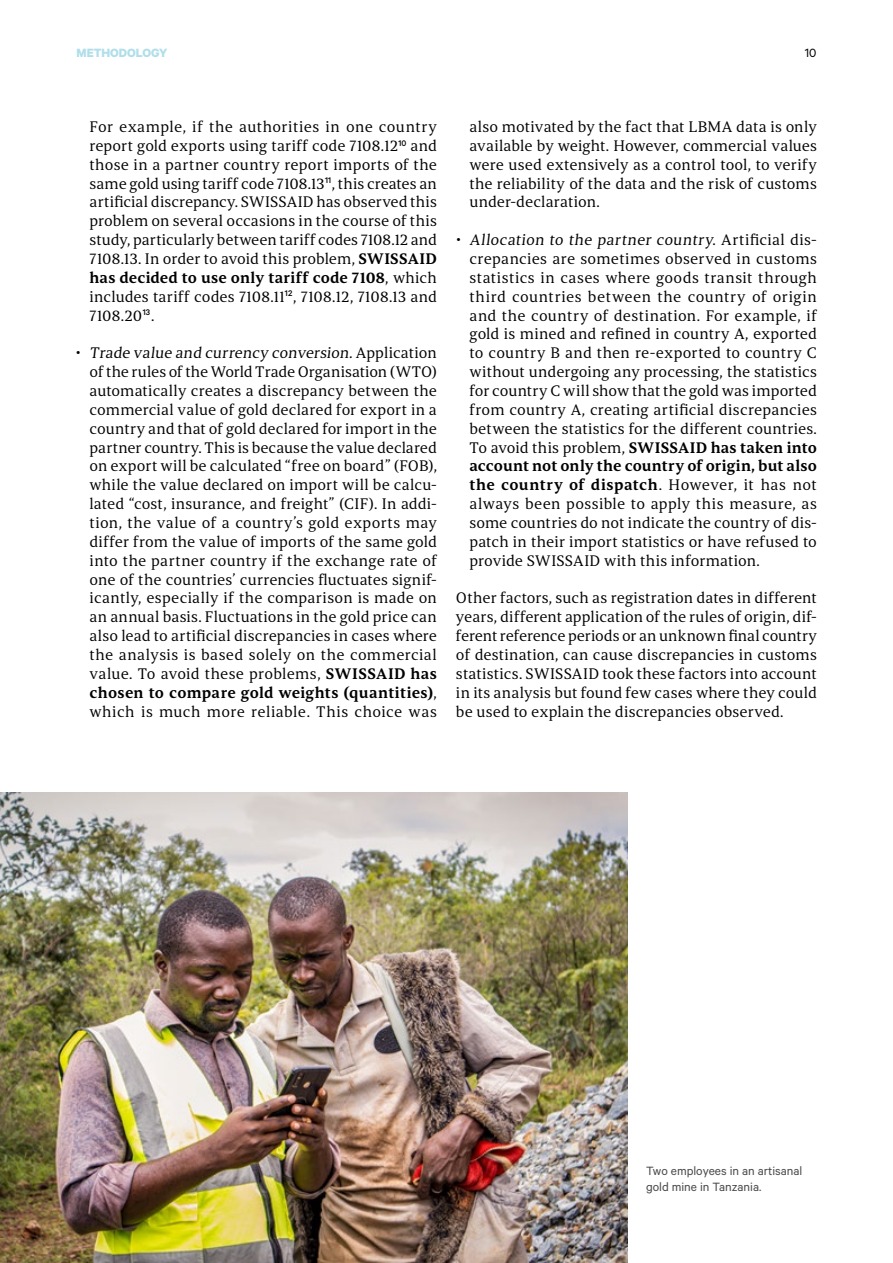
<style>
.page{position:relative;width:893px;height:1263px;background:#fff}
.page>*{position:absolute;margin:0;border:0;box-sizing:border-box;transform-origin:0 0}
.t1{font:15.75px/18.9px "Torrent";letter-spacing:.01em;color:#000;text-align:justify}
.t2{font:13.5px/16.2px "Calibre";color:#494948}
.t3{font:700 13.5px "Calibre";color:#b0deeb}
.t4{font:13.5px "Calibre";color:#000}
.s1{font-weight:600}
</style>
<div class="page">
<img style="left:0;top:792px;width:627px;height:471px">
<p class="t3" style="left:77px;top:44px;width:20px">METHODOLOG</p>
<p class="t3" style="left:159px;top:44px;width:10px">Y</p>
<p class="t4" style="left:805px;top:44px;width:13px">10</p>
<p class="t1" style="left:89px;top:117px;width:349px">For example, if the authorities in one country report gold exports using tariff code 7108.12<sup>10</sup> and those in a partner country report imports of the same gold using tariff code 7108.13<sup>11</sup>, this creates an artificial discrepancy. SWISSAID has observed this problem on several occasions in the course of this study, particularly between tariff codes 7108.12 and 7108.13. In order to avoid this problem, <span class="s1">SWISSAID has decided to use only tariff code 7108</span>, which includes tariff codes 7108.11<sup>12</sup>, 7108.12, 7108.13 and 7108.20<sup>13</sup>.</p>
<p class="t1" style="left:89px;top:343px;width:349px;text-indent:-13px">• Trade value and currency conversion.Application of the rules of the World Trade Organisation (WTO) automatically creates a discrepancy between the commercial value of gold declared for export in a country and that of gold declared for import in the partner country. This is because the value declared on export will be calculated “free on board” (FOB), while the value declared on import will be calcu&shy;lated “cost, insurance, and freight” (CIF). In addi&shy;tion, the value of a country’s gold exports may differ from the value of imports of the same gold into the partner country if the exchange rate of one of the countries’ currencies fluctuates signif&shy;icantly, especially if the comparison is made on an annual basis. Fluctuations in the gold price can also lead to artificial discrepancies in cases where the analysis is based solely on the commercial value. To avoid these problems, <span class="s1">SWISSAID has chosen to compare gold weights (quantities)</span>, which is much more reliable. This choice was</p>
<p class="t1" style="left:469px;top:117px;width:349px">also motivated by the fact that LBMA data is only available by weight. However, commercial values were used extensively as a control tool, to verify the reliability of the data and the risk of customs under-declaration.</p>
<p class="t1" style="left:469px;top:230px;width:349px;text-indent:-13px">• Allocation to the partner country. A r tificial dis&shy;crepancies are sometimes observed in customs statistics in cases where goods transit through third countries between the country of origin and the country of destination. For example, if gold is mined and refined in country A, exported to country B and then re-exported to country C without undergoing any processing, the statistics for country C will show that the gold was imported from country A, creating artificial discrepancies between the statistics for the different countries.<br>To avoid this problem, <span class="s1">SWISSAID has taken into account not only the country of origin, but also the country of dispatch</span>. However, it has not always been possible to apply this measure, as some countries do not indicate the country of dis&shy;patch in their import statistics or have refused to provide SWISSAID with this information.</p>
<p class="t1" style="left:456px;top:589px;width:363px">Other factors, such as registration dates in different years, different application of the rules of origin, dif&shy;ferent reference periods or an unknown final country of destination, can cause discrepancies in customs statistics. SWISSAID took these factors into account in its analysis but found few cases where they could be used to explain the discrepancies observed.</p>
<p class="t2" style="left:646px;top:1162px;width:158px">Two employees in an artisanal gold mine in Tanzania.</p>
</div>
